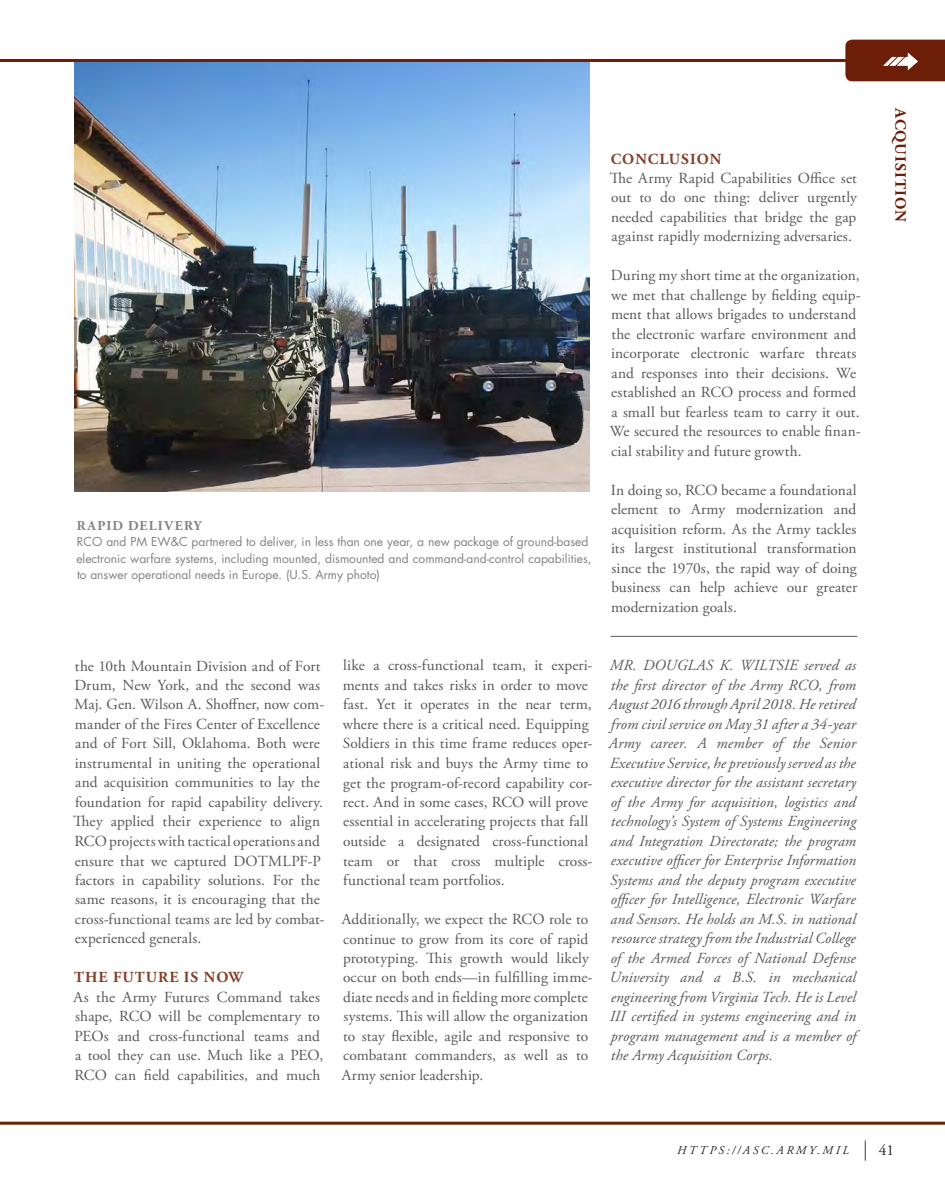
<style>
.page{position:relative;width:945px;height:1188px;background:#fff}
.page>*{position:absolute;margin:0;border:0;box-sizing:border-box;transform-origin:0 0}
.t1{font:700 15.75px "Adobe Garamond Pro";letter-spacing:.065em;color:#6d1e08}
.Text{font:15.3px/19.5px "Adobe Garamond Pro";letter-spacing:.005em;color:#57585a}
.Authors_Bio{font:italic 15.3px/19.5px "Adobe Garamond Pro";letter-spacing:.005em;color:#57585a;text-align:justify}
.Text-2{font:700 15.3px "Adobe Garamond Pro";letter-spacing:.065em;color:#844129}
.t2{font:15.3px "Adobe Garamond Pro";color:#231f20}
.Text-3{font:700 13.5px "Adobe Garamond Pro";letter-spacing:.09em;color:#808285}
.Text-4{font:12px/16.5px "Futura";color:#808285}
.t3{font:italic 12px "Adobe Garamond Pro";letter-spacing:.215em;color:#231f20}
</style>
<div class="page">
<hr style="left:611px;top:636px;width:246px;height:1px;background:#57585a">
<img style="left:74px;top:62px;width:515px;height:430px">
<svg style="left:865px;top:1140px;width:1px;height:21px"></svg>
<hr style="left:0;top:1122px;width:945px;height:3px;background:#6d1e08">
<hr style="left:0;top:59px;width:945px;height:3px;background:#6d1e08">
<svg style="left:845px;top:40px;width:100px;height:41px;background:#762d18"></svg>
<p class="Text-3" style="left:77px;top:517px;width:126px">RAPID DELIVERY</p>
<p class="Text-4" style="left:76px;top:533px;width:517px">RCO and PM EW&amp;C partnered to deliver, in less than one year, a new package of ground-based electronic warfare systems, including mounted, dismounted and command-and-control capabilities, to answer operational needs in Europe. (U.S. Army photo)</p>
<p class="Text-2" style="left:611px;top:150px;width:112px">CONCLUSION</p>
<p class="Text" style="left:610px;top:169px;width:249px;text-align:justify">The Army Rapid Capabilities Office set out to do one thing: deliver urgently needed capabilities that bridge the gap against rapidly modernizing adversaries.</p>
<p class="Text" style="left:610px;top:266px;width:252px">During my short time at the organization, we met that challenge by fielding equip&shy;ment that allows brigades to understand the electronic warfare environment and incorporate electronic warfare threats and responses into their decisions. We established an RCO process and formed a small but fearless team to carry it out.<br>We secured the resources to enable finan&shy;cial stability and future growth.</p>
<p class="Text" style="left:611px;top:481px;width:248px;text-align:justify">In doing so, RCO became a foundational element to Army modernization and acquisition reform. As the Army tackles its largest institutional transformation since the 1970s, the rapid way of doing business can help achieve our greater modernization goals.</p>
<p class="Text" style="left:73px;top:656px;width:252px">the 10th Mountain Division and of Fort Drum, New York, and the second was Maj. Gen. Wilson A. Shoffner, now com&shy;mander of the Fires Center of Excellence and of Fort Sill, Oklahoma. Both were instrumental in uniting the operational and acquisition communities to lay the foundation for rapid capability delivery.<br>They applied their experience to align RCO projects with tactical operations and ensure that we captured DOTMLPF-P factors in capability solutions. For the same reasons, it is encouraging that the cross-functional teams are led by combat&shy;experienced generals.</p>
<p class="Text-2" style="left:74px;top:969px;width:171px">THE FUTURE IS NOW</p>
<p class="Text" style="left:74px;top:988px;width:251px">As the Army Futures Command takes shape, RCO will be complementary to PEOs and cross-functional teams and a tool they can use. Much like a PEO, RCO can field capabilities, and much</p>
<p class="Text" style="left:343px;top:656px;width:251px">like a cross-functional team, it experi&shy;ments and takes risks in order to move fast. Yet it operates in the near term, where there is a critical need. Equipping Soldiers in this time frame reduces oper&shy;ational risk and buys the Army time to get the program-of-record capability cor&shy;rect. And in some cases, RCO will prove essential in accelerating projects that fall outside a designated cross-functional team or that cross multiple cross&shy;functional team portfolios.</p>
<p class="Text" style="left:342px;top:910px;width:252px">Additionally, we expect the RCO role to continue to grow from its core of rapid prototyping. This growth would likely occur on both ends—in fulfilling imme&shy;diate needs and in fielding more complete systems. This will allow the organization to stay flexible, agile and responsive to combatant commanders, as well as to Army senior leadership.</p>
<p class="Authors_Bio" style="left:609px;top:656px;width:249px">MR. DOUGLAS K. WILTSIE served as the first director of the Army RCO, from August 2016 through April 2018. He retired from civil service on May 31 after a 34-year Army career. A member of the Senior Executive Service, he previously served as the executive director for the assistant secretary of the Army for acquisition, logistics and technology’s System of Systems Engineering and Integration Directorate; the program executive officer for Enterprise Information Systems and the deputy program executive officer for Intelligence, Electronic Warfare and Sensors. He holds an M.S. in national resource strategy from the Industrial College of the Armed Forces of National Defense University and a B.S. in mechanical engineering from Virginia Tech. He is Level III certified in systems engineering and in program management and is a member of the Army Acquisition Corps.</p>
<p class="t1" style="left:910px;top:108px;width:115px;rotate:90deg">ACQUISITION</p>
<p class="t3" style="left:677px;top:1143px;width:173px">HTTPS://ASC.ARMY.MIL</p>
<p class="t2" style="left:879px;top:1141px;width:17px">41</p>
</div>
